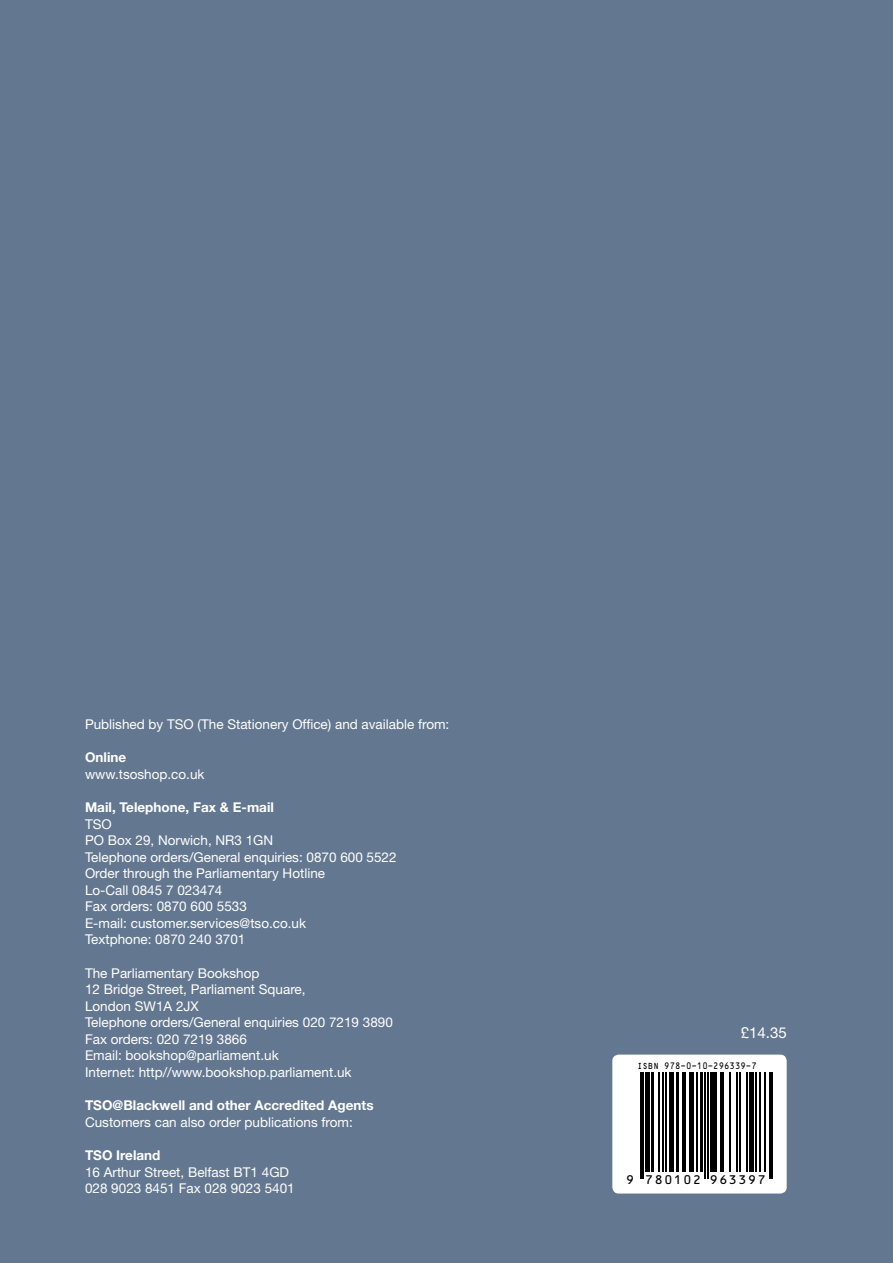
<style>
.page{position:relative;width:893px;height:1263px;background:#637890}
.page>*{position:absolute;margin:0;border:0;box-sizing:border-box;transform-origin:0 0}
.t1{font:15px "Helvetica Neue LT Std";color:#fff}
.t2{font:13.5px/16.5px "Helvetica Neue LT Std";color:#fff}
.t3{font:700 13.5px "Helvetica Neue LT Std";color:#fff}
.t4{font:12px "OCRB Std";letter-spacing:.08em;color:#000}
.t5{font:9px "OCRB Std";color:#000;scale:.84 1}
</style>
<div class="page">
<div style="left:612px;top:1054px;width:175px;height:139px;background:#fff;border-radius:6px"></div>
<hr style="left:640px;top:1072px;width:1px;height:106px;background:#000">
<hr style="left:643px;top:1072px;width:1px;height:106px;background:#000">
<div style="left:645px;top:1072px;width:5px;height:99px;background:#000"></div>
<hr style="left:651px;top:1072px;width:3px;height:99px;background:#000">
<hr style="left:658px;top:1072px;width:1px;height:99px;background:#000">
<hr style="left:662px;top:1072px;width:2px;height:99px;background:#000">
<hr style="left:665px;top:1072px;width:1px;height:99px;background:#000">
<hr style="left:669px;top:1072px;width:4px;height:99px;background:#000">
<hr style="left:676px;top:1072px;width:3px;height:99px;background:#000">
<hr style="left:682px;top:1072px;width:1px;height:99px;background:#000">
<hr style="left:685px;top:1072px;width:1px;height:99px;background:#000">
<hr style="left:689px;top:1072px;width:4px;height:99px;background:#000">
<hr style="left:696px;top:1072px;width:1px;height:99px;background:#000">
<hr style="left:700px;top:1072px;width:3px;height:99px;background:#000">
<hr style="left:704px;top:1072px;width:2px;height:106px;background:#000">
<hr style="left:707px;top:1072px;width:2px;height:106px;background:#000">
<hr style="left:710px;top:1072px;width:4px;height:99px;background:#000">
<hr style="left:716px;top:1072px;width:1px;height:99px;background:#000">
<hr style="left:720px;top:1072px;width:1px;height:99px;background:#000">
<hr style="left:723px;top:1072px;width:1px;height:99px;background:#000">
<hr style="left:730px;top:1072px;width:1px;height:99px;background:#000">
<hr style="left:737px;top:1072px;width:1px;height:99px;background:#000">
<hr style="left:739px;top:1072px;width:2px;height:99px;background:#000">
<hr style="left:746px;top:1072px;width:2px;height:99px;background:#000">
<hr style="left:749px;top:1072px;width:4px;height:99px;background:#000">
<hr style="left:755px;top:1072px;width:1px;height:99px;background:#000">
<hr style="left:759px;top:1072px;width:1px;height:99px;background:#000">
<hr style="left:765px;top:1072px;width:1px;height:99px;background:#000">
<hr style="left:769px;top:1072px;width:1px;height:106px;background:#000">
<hr style="left:772px;top:1072px;width:1px;height:106px;background:#000">
<p class="t2" style="left:85px;top:715px;width:366px">Published by TSO (The Stationery Office) and available from:</p>
<p class="t3" style="left:85px;top:749px;width:43px">Online</p>
<p class="t2" style="left:85px;top:765px;width:121px">www.tsoshop.co.uk</p>
<p class="t3" style="left:85px;top:799px;width:190px">Mail, Telephone, Fax &amp; E-mail</p>
<p class="t2" style="left:85px;top:815px;width:313px">TSO<br>PO Box 29, Norwich, NR3 1GN<br>Telephone orders/General enquiries: 0870 600 5522<br>Order through the Parliamentary Hotline<br>Lo-Call 0845 7 023474<br>Fax orders: 0870 600 5533<br>E-mail: customer.services@tso.co.uk<br>Textphone: 0870 240 3701</p>
<p class="t2" style="left:85px;top:964px;width:309px">The Parliamentary Bookshop<br>12 Bridge Street, Parliament Square,<br>London SW1A 2JX<br>Telephone orders/General enquiries 020 7219 3890<br>Fax orders: 020 7219 3866<br>Email: bookshop@parliament.uk<br>Internet: http//www.bookshop.parliament.uk</p>
<p class="t3" style="left:85px;top:1097px;width:290px">TSO@Blackwell and other Accredited Agents</p>
<p class="t2" style="left:85px;top:1113px;width:269px">Customers can also order publications from:</p>
<p class="t3" style="left:85px;top:1147px;width:77px">TSO Ireland</p>
<p class="t2" style="left:85px;top:1163px;width:211px">16 Arthur Street, Belfast BT1 4GD<br>028 9023 8451 Fax 028 9023 5401</p>
<p class="t4" style="left:626px;top:1173px;width:142px">9 780102 963397</p>
<p class="t1" style="left:741px;top:1024px;width:47px">£14.35</p>
<p class="t5" style="left:637px;top:1061px;width:144px">ISBN 978-0-10-296339-7</p>
</div>
